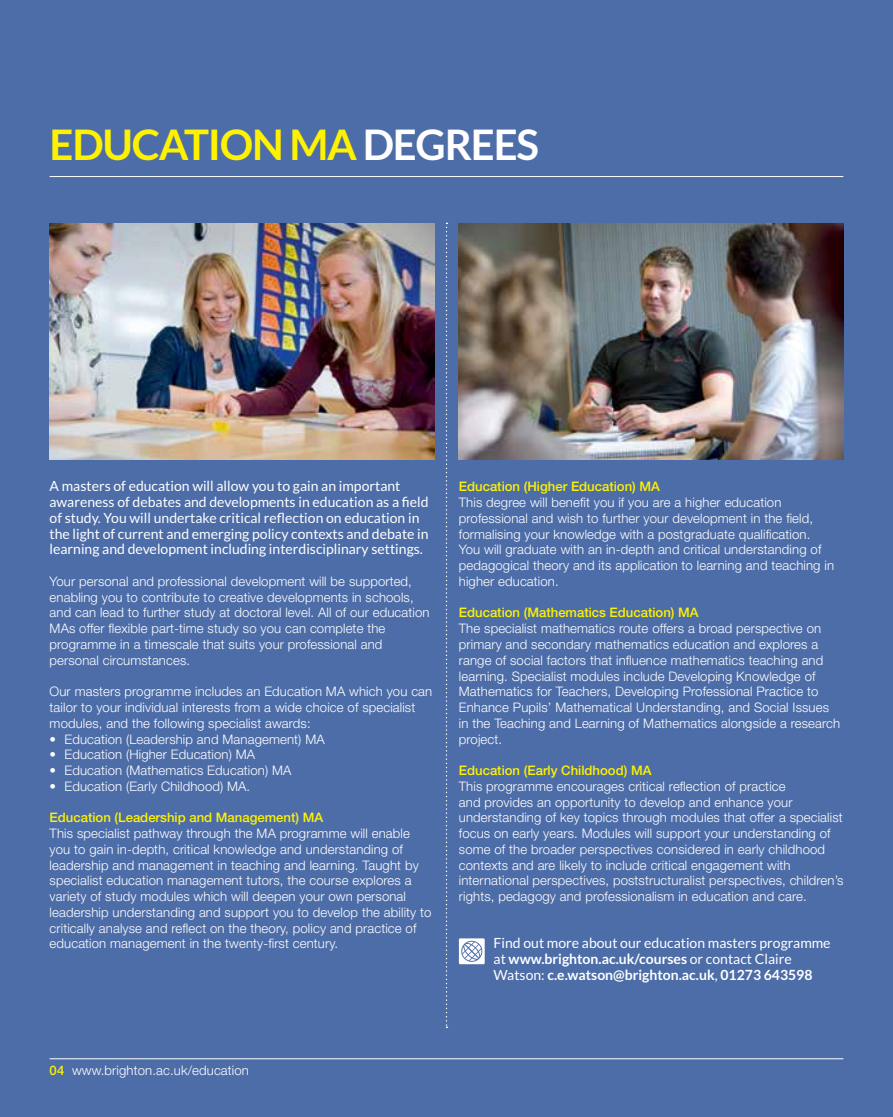
<style>
.page{position:relative;width:893px;height:1117px;background:#fff}
.page>*{position:absolute;margin:0;border:0;box-sizing:border-box;transform-origin:0 0}
.t1{font:700 42px "Lato";letter-spacing:-.03em;color:#fff200}
.t2{font:14px/15.8px "Lato";color:#fff}
.t3{font:300 13.12px/15.8px "Helvetica Neue LT Std";letter-spacing:.01em;color:#fff}
.t4{font:500 13.12px "Helvetica Neue LT Std";color:#fff200}
.s1{color:#fff}
.s2{font-weight:700}
.s3{font-weight:500;color:#fff200}
</style>
<div class="page">
<div style="left:0;top:0;width:893px;height:1116px;background:#4d6da8"></div>
<hr style="left:50px;top:1058px;width:793px;height:1px;background:#fff">
<svg style="left:446px;top:223px;width:1px;height:804px"></svg>
<hr style="left:50px;top:176px;width:793px;height:1px;background:#fff">
<svg style="left:459px;top:938px;width:26px;height:25px"></svg>
<img style="left:50px;top:223px;width:384px;height:236px">
<img style="left:459px;top:223px;width:384px;height:236px">
<h1 class="t1" style="left:50px;top:121px;width:491px">EDUCATION MA <span class="s1">DEGREES</span></h1>
<p class="t2" style="left:50px;top:478px;width:381px">A masters of education will allow you to gain an important awareness of debates and developments in education as a field of study. You will undertake critical reflection on education in the light of current and emerging policy contexts and debate in learning and development including interdisciplinary settings.</p>
<p class="t3" style="left:50px;top:573px;width:381px">Your personal and professional development will be supported, enabling you to contribute to creative developments in schools, and can lead to further study at doctoral level. All of our education MAs offer flexible part-time study so you can complete the programme in a timescale that suits your professional and personal circumstances.</p>
<p class="t3" style="left:50px;top:683px;width:384px">Our masters programme includes an Education MA which you can tailor to your individual interests from a wide choice of specialist modules, and the following specialist awards:</p>
<p class="t3" style="left:50px;top:730px;width:277px">• Education (Leadership and Management) MA</p>
<p class="t3" style="left:50px;top:746px;width:207px">• Education (Higher Education) MA</p>
<p class="t3" style="left:50px;top:762px;width:243px">• Education (Mathematics Education) MA</p>
<p class="t3" style="left:50px;top:777px;width:202px">• Education (Early Childhood) MA.</p>
<p class="t4" style="left:50px;top:809px;width:275px">Education (Leadership and Management) MA</p>
<p class="t3" style="left:50px;top:825px;width:383px">This specialist pathway through the MA programme will enable you to gain in-depth, critical knowledge and understanding of leadership and management in teaching and learning. Taught by specialist education management tutors, the course explores a variety of study modules which will deepen your own personal leadership understanding and support you to develop the ability to critically analyse and reflect on the theory, policy and practice of education management in the twenty-first century.</p>
<p class="t4" style="left:459px;top:478px;width:203px">Education (Higher Education) MA</p>
<p class="t3" style="left:459px;top:494px;width:377px">This degree will benefit you if you are a higher education professional and wish to further your development in the field, formalising your knowledge with a postgraduate qualification.<br>You will graduate with an in-depth and critical understanding of pedagogical theory and its application to learning and teaching in higher education.</p>
<p class="t4" style="left:459px;top:604px;width:241px">Education (Mathematics Education) MA</p>
<p class="t3" style="left:459px;top:620px;width:383px">The specialist mathematics route offers a broad perspective on primary and secondary mathematics education and explores a range of social factors that influence mathematics teaching and learning. Specialist modules include Developing Knowledge of Mathematics for Teachers, Developing Professional Practice to Enhance Pupils’ Mathematical Understanding, and Social Issues in the Teaching and Learning of Mathematics alongside a research project.</p>
<p class="t4" style="left:459px;top:762px;width:194px">Education (Early Childhood) MA</p>
<p class="t3" style="left:459px;top:777px;width:386px">This programme encourages critical reflection of practice<br>and provides an opportunity to develop and enhance your understanding of key topics through modules that offer a specialist focus on early years. Modules will support your understanding of some of the broader perspectives considered in early childhood contexts and are likely to include critical engagement with international perspectives, poststructuralist perspectives, children’s rights, pedagogy and professionalism in education and care.</p>
<p class="t2" style="left:494px;top:935px;width:339px">Find out more about our education masters programme at <span class="s2">www.brighton.ac.uk/courses</span> or contact Claire<br>Watson: <span class="s2">c.e.watson@brighton.ac.uk</span>, <span class="s2">01273 643598</span></p>
<p class="t3" style="left:50px;top:1061px;width:201px"><span class="s3">04</span> www.brighton.ac.uk/education</p>
</div>
